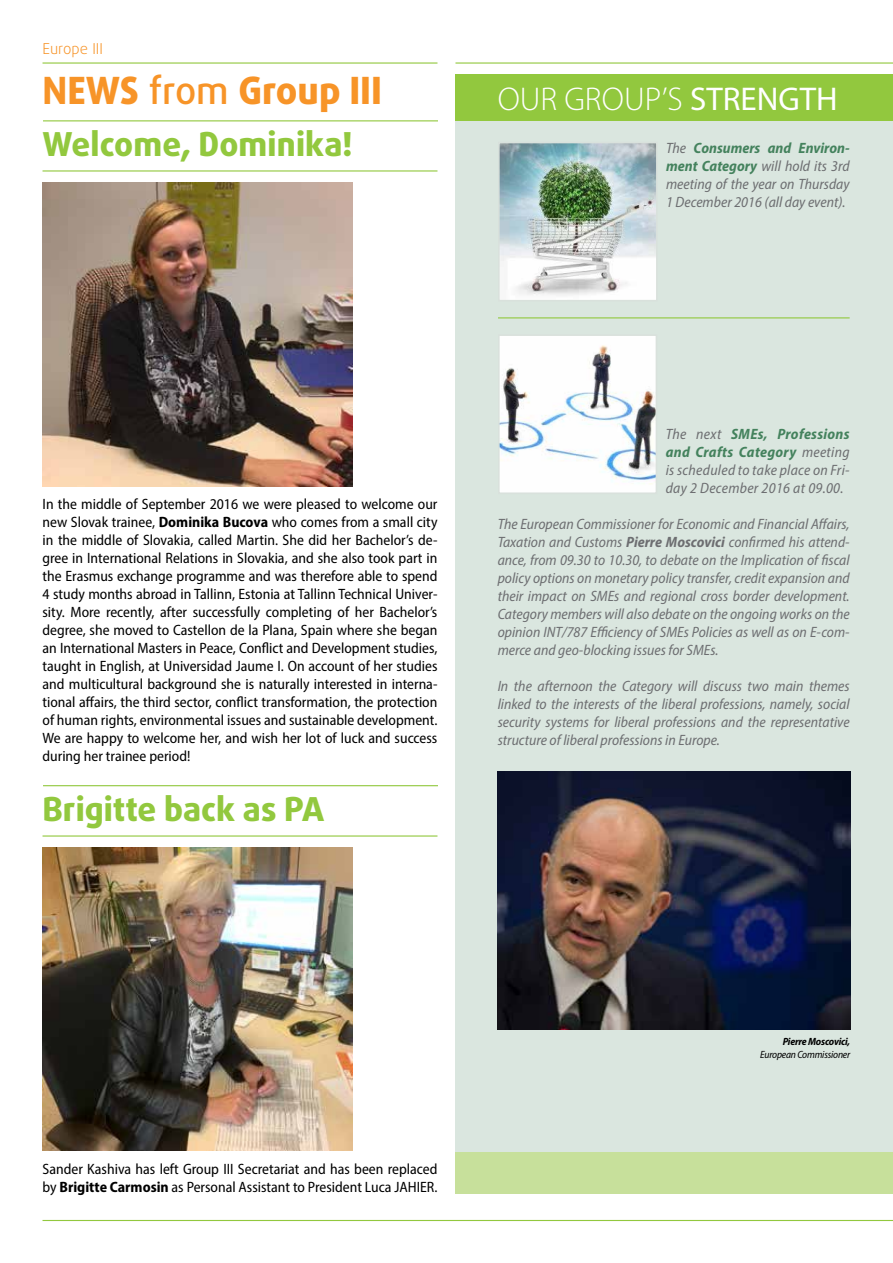
<style>
.page{position:relative;width:893px;height:1263px;background:#fff}
.page>*{position:absolute;margin:0;border:0;box-sizing:border-box;transform-origin:0 0}
.t1{font:800 37.5px "Daxline Pro";color:#f79428}
.t2{font:800 33px "Daxline Pro";color:#92c83e}
.t3{font:300 33px "Myriad Pro";color:#fff}
.t4{font:semi-condensed 15px/18px "Myriad Pro";color:#000;text-align:justify}
.t5{font:italic semi-condensed 15px/18px "Myriad Pro";color:#6d6e71;text-align:justify}
.t6{font:300 15px "Daxline Pro";color:#f79428}
.t7{font:italic semi-condensed 10.5px "Myriad Pro";letter-spacing:-.02em;color:#000}
.t8{font:italic 700 semi-condensed 10.5px "Myriad Pro";letter-spacing:-.02em;color:#000}
.s1{font-weight:500}
.s2{font-weight:400}
.s3{font-weight:700;color:#44825d}
.s4{font-weight:700}
</style>
<div class="page">
<div style="left:455px;top:75px;width:438px;height:1078px;background:#dae6df"></div>
<div style="left:455px;top:74px;width:438px;height:47px;background:#92c83e"></div>
<hr style="left:498px;top:317px;width:352px;height:1px;background:#92c83e">
<img style="left:501px;top:337px;width:153px;height:154px">
<div style="left:498px;top:334px;width:159px;height:160px;border:2px solid #d9e1dc"></div>
<img style="left:498px;top:771px;width:352px;height:258px">
<img style="left:501px;top:145px;width:154px;height:153px">
<div style="left:498px;top:142px;width:160px;height:159px;border:2px solid #d9e1dc"></div>
<img style="left:43px;top:183px;width:310px;height:303px">
<img style="left:43px;top:847px;width:310px;height:304px">
<hr style="left:43px;top:62px;width:394px;height:2px;background:#92c83e">
<hr style="left:43px;top:170px;width:394px;height:2px;background:#92c83e">
<hr style="left:43px;top:835px;width:394px;height:1px;background:#92c83e">
<hr style="left:43px;top:120px;width:395px;height:1px;background:#92c83e">
<hr style="left:43px;top:785px;width:395px;height:1px;background:#92c83e">
<hr style="left:455px;top:62px;width:438px;height:2px;background:#92c83e">
<hr style="left:43px;top:1220px;width:850px;height:1px;background:#92c83e">
<div style="left:455px;top:1153px;width:438px;height:41px;background:#c7e09b"></div>
<p class="t6" style="left:43px;top:39px;width:62px">Europe III</p>
<h1 class="t1" style="left:43px;top:65px;width:341px">NEWS <span class="s1">from</span> Group III</h1>
<h2 class="t2" style="left:43px;top:123px;width:312px">Welcome, Dominika!</h2>
<h2 class="t3" style="left:498px;top:79px;width:342px">OUR GROUP’S <span class="s2">STRENGTH</span></h2>
<p class="t5" style="left:666px;top:139px;width:185px">The <span class="s3">Consumers and Environ&shy;ment Category</span> will hold its 3rd meeting of the year on Thursday 1 December 2016 (all day event).</p>
<p class="t4" style="left:43px;top:494px;width:396px">In the middle of September 2016 we were pleased to welcome our new Slovak trainee, <span class="s4">Dominika Bucova</span> who comes from a small city in the middle of Slovakia, called Martin. She did her Bachelor’s de&shy;gree in International Relations in Slovakia, and she also took part in the Erasmus exchange programme and was therefore able to spend 4 study months abroad in Tallinn, Estonia at Tallinn Technical Univer&shy;sity. More recently, after successfully completing of her Bachelor’s degree, she moved to Castellon de la Plana, Spain where she began an International Masters in Peace, Conflict and Development studies, taught in English, at Universidad Jaume I. On account of her studies and multicultural background she is naturally interested in interna&shy;tional affairs, the third sector, conflict transformation, the protection of human rights, environmental issues and sustainable development.<br>We are happy to welcome her, and wish her lot of luck and success during her trainee period!</p>
<h2 class="t2" style="left:43px;top:787px;width:283px">Brigitte back as PA</h2>
<p class="t5" style="left:666px;top:425px;width:185px">The next <span class="s3">SMEs, Professions and Crafts Category</span> meeting is scheduled to take place on Fri&shy;day 2 December 2016 at 09.00.</p>
<p class="t5" style="left:498px;top:515px;width:354px">The European Commissioner for Economic and Financial Affairs, Taxation and Customs <span class="s4">Pierre Moscovici</span> confirmed his attend&shy;ance, from 09.30 to 10.30, to debate on the Implication of fiscal policy options on monetary policy transfer, credit expansion and their impact on SMEs and regional cross border development.<br>Category members will also debate on the ongoing works on the opinion INT/787 Efficiency of SMEs Policies as well as on E-com&shy;merce and geo-blocking issues for SMEs.</p>
<p class="t5" style="left:498px;top:677px;width:354px">In the afternoon the Category will discuss two main themes linked to the interests of the liberal professions, namely, social security systems for liberal professions and the representative structure of liberal professions in Europe.</p>
<p class="t4" style="left:43px;top:1160px;width:396px">Sander Kashiva has left Group III Secretariat and has been replaced by <span class="s4">Brigitte Carmosin</span> as Personal Assistant to President Luca JAHIER.</p>
<p class="t8" style="left:783px;top:1035px;width:69px">Pierre Moscovici,</p>
<p class="t7" style="left:760px;top:1048px;width:91px">European Commissioner</p>
</div>
